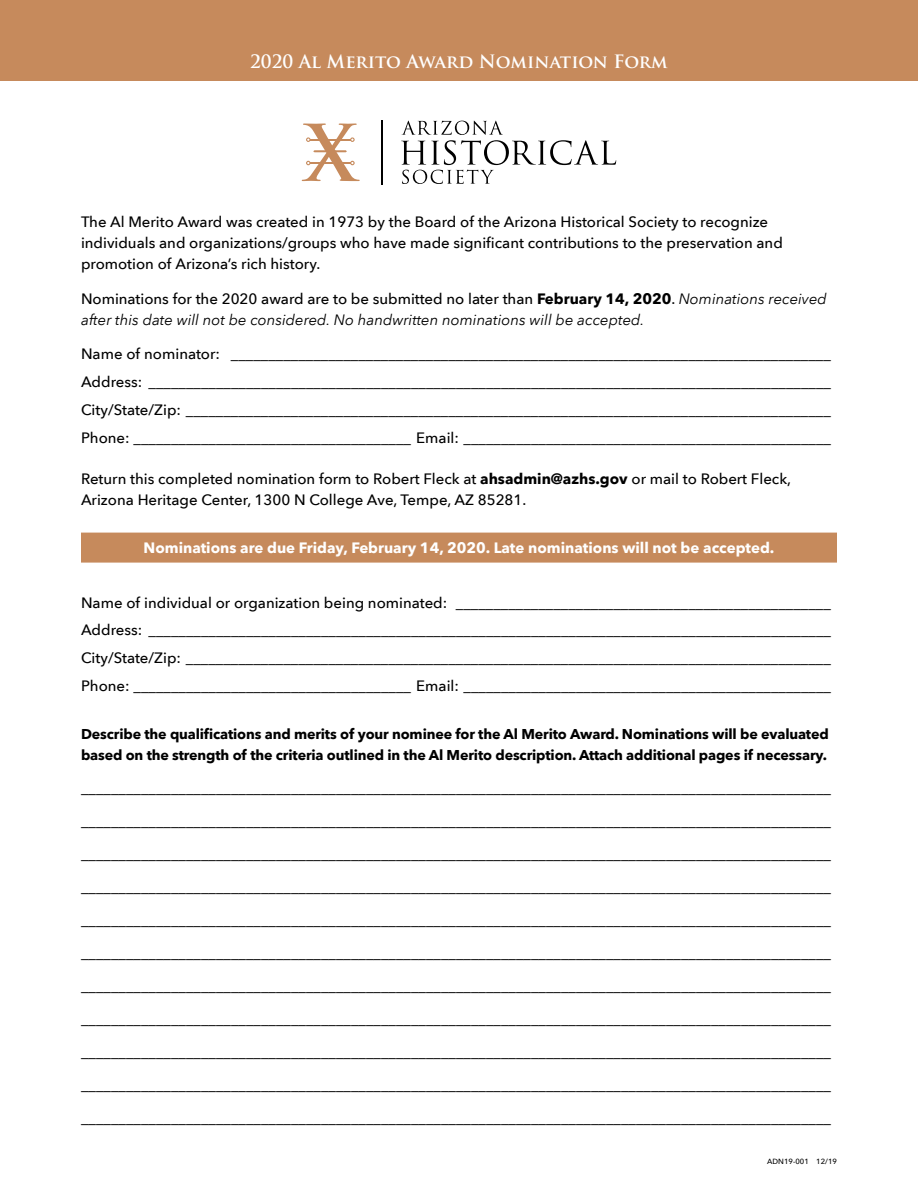
<style>
.page{position:relative;width:918px;height:1188px;background:#fff}
.page>*{position:absolute;margin:0;border:0;box-sizing:border-box;transform-origin:0 0}
.t1{font:700 18px "Trajan Pro";color:#fff}
.t2{font:500 15px/27.8px "Avenir Next LT Pro";color:#000}
.t3{font:italic 15px/21px "Avenir Next LT Pro";color:#000}
.t4{font:700 15px "Avenir Next LT Pro";color:#fff}
.t5{font:700 14.25px/21px "Avenir Next LT Pro";letter-spacing:-.01em;color:#000}
.t6{font:500 7.5px "Avenir Next LT Pro";color:#000}
.s1{font-weight:500;font-style:normal}
.s2{font-weight:700;font-style:normal}
.s3{font-weight:700}
</style>
<div class="page">
<svg style="left:401px;top:121px;width:215px;height:63px"></svg>
<svg style="left:302px;top:124px;width:58px;height:57px"></svg>
<hr style="left:381px;top:120px;width:1px;height:65px;background:#000">
<div style="left:0;top:0;width:918px;height:81px;background:#c68a5c"></div>
<div style="left:81px;top:533px;width:756px;height:30px;background:#c68a5c"></div>
<p class="t1" style="left:250px;top:50px;width:419px">2020 Al Merito Award Nomination Form</p>
<p class="t2" style="left:81px;top:212px;width:703px;line-height:21px">The Al Merito Award was created in 1973 by the Board of the Arizona Historical Society to recognize individuals and organizations/groups who have made significant contributions to the preservation and promotion of Arizona’s rich history.</p>
<p class="t3" style="left:81px;top:288px;width:747px"><span class="s1">Nominations for the 2020 award are to be submitted no later than</span> <span class="s2">February 14, 2020</span><span class="s1">.</span> Nominations received after this date will not be considered. No handwritten nominations will be accepted.</p>
<p class="t2" style="left:81px;top:340px;width:751px;text-align:justify">Name of nominator: ________________________________________________________________________________ Address: ___________________________________________________________________________________________ City/State/Zip: ______________________________________________________________________________________ Phone: _____________________________________ Email: _________________________________________________</p>
<p class="t2" style="left:81px;top:468px;width:712px;line-height:21px">Return this completed nomination form to Robert Fleck at <span class="s3">ahsadmin@azhs.gov</span> or mail to Robert Fleck,<br>Arizona Heritage Center, 1300 N College Ave, Tempe, AZ 85281.</p>
<p class="t4" style="left:144px;top:538px;width:632px">Nominations are due Friday, February 14, 2020. Late nominations will not be accepted.</p>
<p class="t2" style="left:81px;top:588px;width:751px;text-align:justify">Name of individual or organization being nominated: __________________________________________________ Address: ___________________________________________________________________________________________ City/State/Zip: ______________________________________________________________________________________ Phone: _____________________________________ Email: _________________________________________________</p>
<p class="t5" style="left:81px;top:723px;width:749px">Describe the qualifications and merits of your nominee for the Al Merito Award. Nominations will be evaluated based on the strength of the criteria outlined in the Al Merito description. Attach additional pages if necessary.</p>
<p class="t2" style="left:81px;top:774px;width:751px">____________________________________________________________________________________________________</p>
<p class="t2" style="left:81px;top:807px;width:751px">____________________________________________________________________________________________________</p>
<p class="t2" style="left:81px;top:840px;width:751px">____________________________________________________________________________________________________</p>
<p class="t2" style="left:81px;top:873px;width:751px">____________________________________________________________________________________________________</p>
<p class="t2" style="left:81px;top:906px;width:751px">____________________________________________________________________________________________________</p>
<p class="t2" style="left:81px;top:939px;width:751px">____________________________________________________________________________________________________</p>
<p class="t2" style="left:81px;top:972px;width:751px">____________________________________________________________________________________________________</p>
<p class="t2" style="left:81px;top:1005px;width:751px">____________________________________________________________________________________________________</p>
<p class="t2" style="left:81px;top:1038px;width:751px">____________________________________________________________________________________________________</p>
<p class="t2" style="left:81px;top:1071px;width:751px">____________________________________________________________________________________________________</p>
<p class="t2" style="left:81px;top:1104px;width:751px">____________________________________________________________________________________________________</p>
<p class="t6" style="left:767px;top:1157px;width:71px">ADN19-001 12/19</p>
</div>
